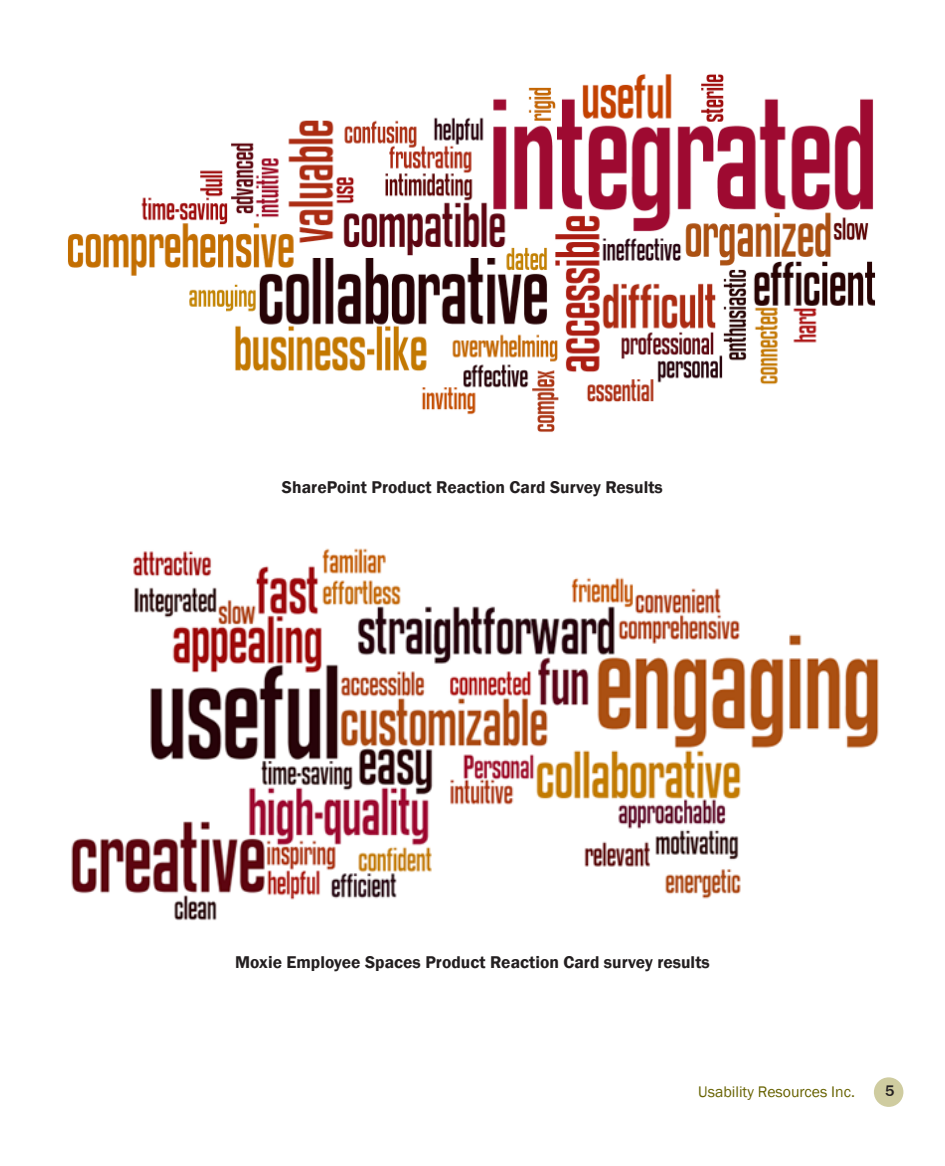
<style>
.page{position:relative;width:945px;height:1166px;background:#fff}
.page>*{position:absolute;margin:0;border:0;box-sizing:border-box;transform-origin:0 0}
.t1{font:600 17.5px "Franklin Gothic";color:#231f20}
.t2{font:15.75px "Franklin Gothic";color:#676200}
.t3{font:500 15.75px "Franklin Gothic";color:#231f20}
</style>
<div class="page">
<div style="left:874px;top:1077px;width:29px;height:29px;background:#cfcca0;border-radius:50%"></div>
<img style="left:68px;top:74px;width:808px;height:358px">
<img style="left:71px;top:548px;width:808px;height:373px">
<p class="t1" style="left:282px;top:476px;width:382px">SharePoint Product Reaction Card Survey Results</p>
<p class="t1" style="left:235px;top:951px;width:476px">Moxie Employee Spaces Product Reaction Card survey results</p>
<p class="t2" style="left:698px;top:1082px;width:158px">Usability Resources Inc.</p>
<p class="t3" style="left:885px;top:1081px;width:11px">5</p>
</div>
